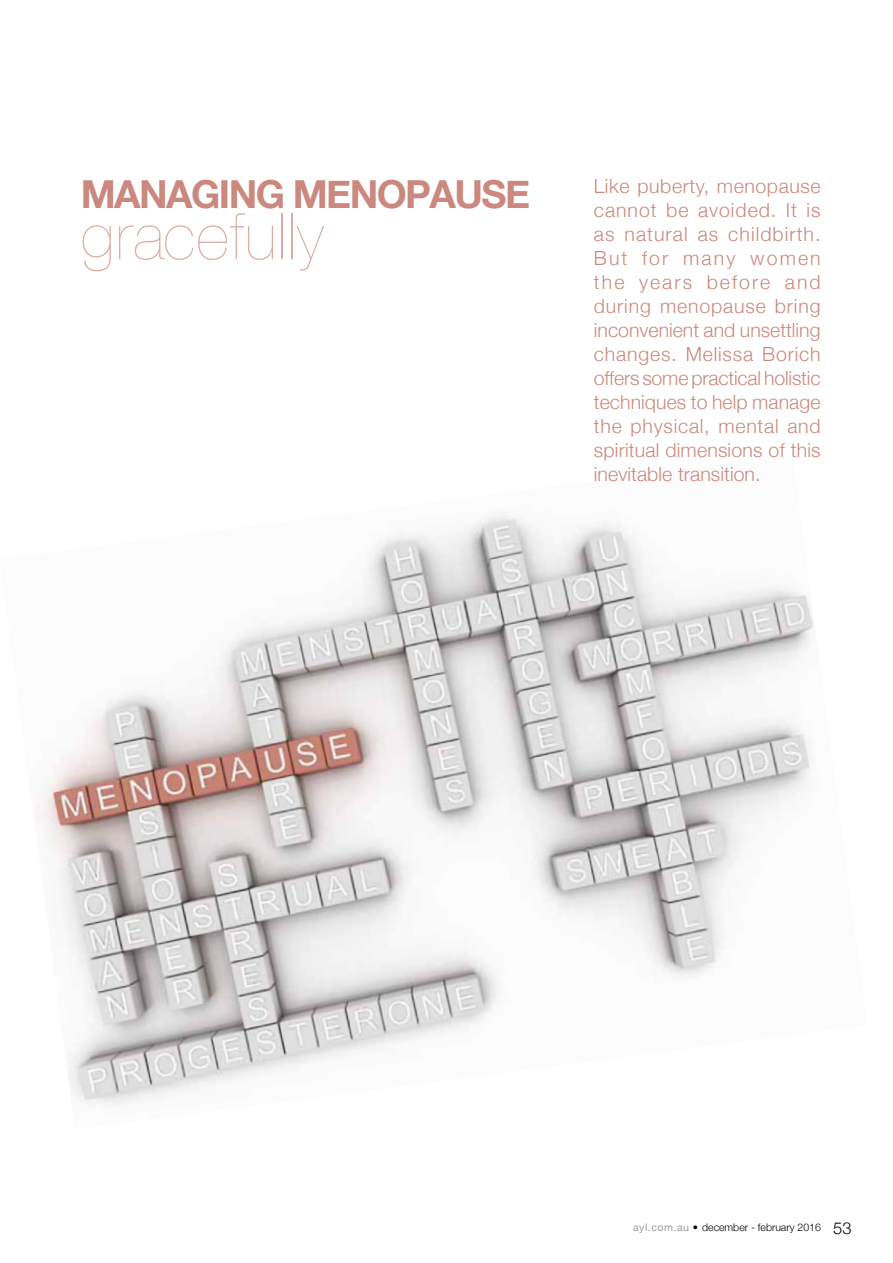
<style>
.page{position:relative;width:893px;height:1263px;background:#fff}
.page>*{position:absolute;margin:0;border:0;box-sizing:border-box;transform-origin:0 0}
.t1{font:200 64.35px "Helvetica Neue";letter-spacing:.02em;color:#dbaca3}
.t2{font:700 38.55px "Helvetica Neue";color:#cb887e}
.t3{font:300 19.5px/24px "Helvetica Neue";letter-spacing:.01em;color:#cb887e;text-align:justify}
.t4{font:300 10.5px "Helvetica Neue";color:#000}
.s1{font-weight:400;color:#9d9d9c}
.s2{font-size:16.5px}
</style>
<div class="page">
<img style="left:36px;top:515px;width:778px;height:589px">
<h2 class="t2" style="left:81px;top:170px;width:59px">MANAGING</h2>
<h2 class="t2" style="left:293px;top:170px;width:27px">MENOPAUSE</h2>
<h1 class="t1" style="left:81px;top:199px;width:244px">gracefully</h1>
<p class="t3" style="left:594px;top:174px;width:228px">Like puberty, menopause cannot be avoided. It is as natural as childbirth.<br>But for many women the years before and during menopause bring inconvenient and unsettling changes. Melissa Borich offers some practical holistic techniques to help manage the physical, mental and spiritual dimensions of this inevitable transition.</p>
<p class="t4" style="left:633px;top:1220px;width:220px"><span class="s1">ayl.com.au</span> • december - february 2016 <span class="s2">53</span></p>
</div>
